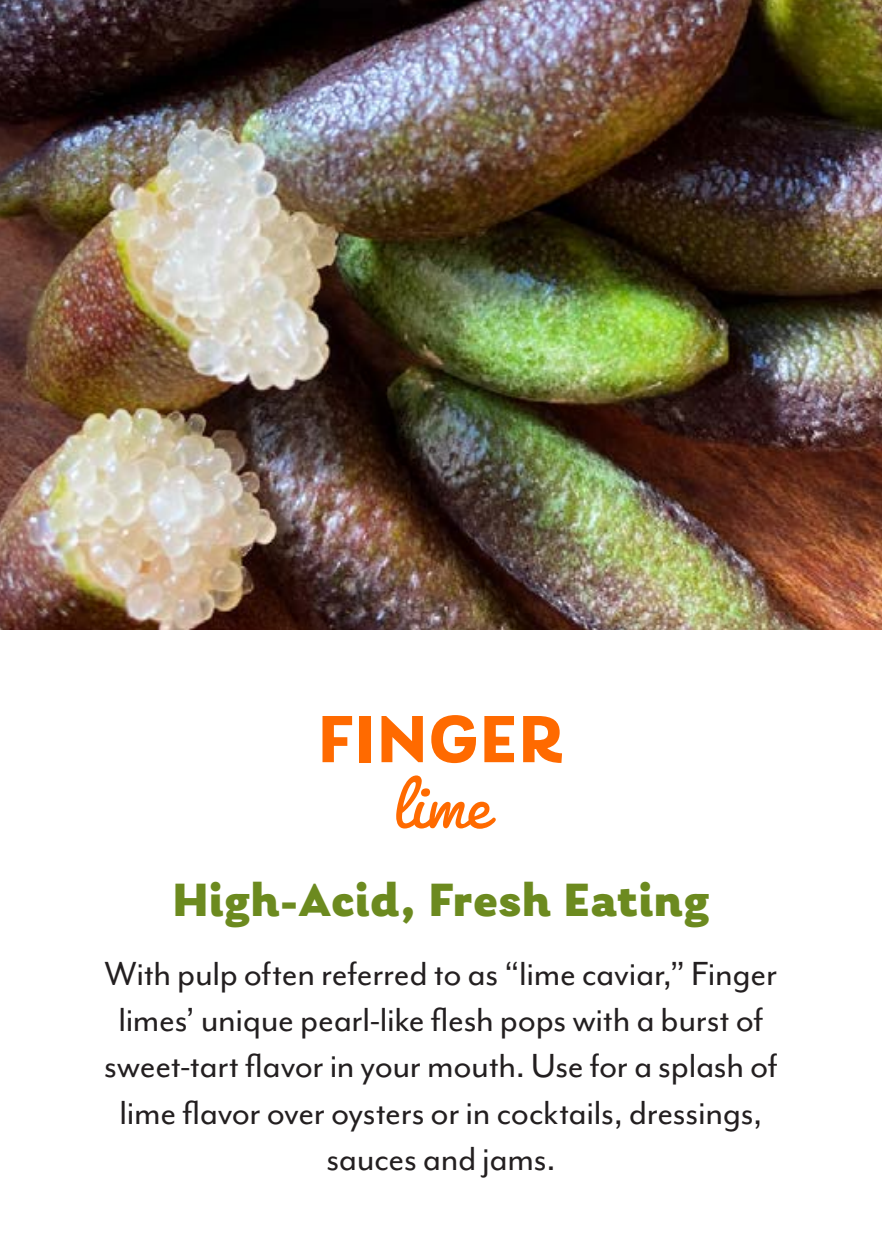
<style>
.page{position:relative;width:882px;height:1260px;background:#fff}
.page>*{position:absolute;margin:0;border:0;box-sizing:border-box;transform-origin:0 0}
.Citrus_Type{font:80.5px "Pacifico";color:#ff6a00}
.Citrus_Name{font:700 70px "Laca";letter-spacing:.02em;color:#ff6a00}
.Description{font:900 49px "Laca";letter-spacing:.02em;color:#6c8a1f}
.Paragraph{font:38.5px/46.2px "Mr Eaves Mod OT";letter-spacing:-.01em;color:#231f20;text-align:center}
</style>
<div class="page">
<img style="left:0;top:0;width:882px;height:630px">
<p class="Citrus_Name" style="left:318px;top:698px;width:248px">FINGER</p>
<p class="Citrus_Type" style="left:392px;top:753px;width:99px">lime</p>
<p class="Description" style="left:173px;top:870px;width:538px">High-Acid, Fresh Eating</p>
<p class="Paragraph" style="left:104px;top:950px;width:675px">With pulp often referred to as “lime caviar,” Finger limes’ unique pearl-like flesh pops with a burst of sweet-tart flavor in your mouth. Use for a splash of lime flavor over oysters or in cocktails, dressings, sauces and jams.</p>
</div>
